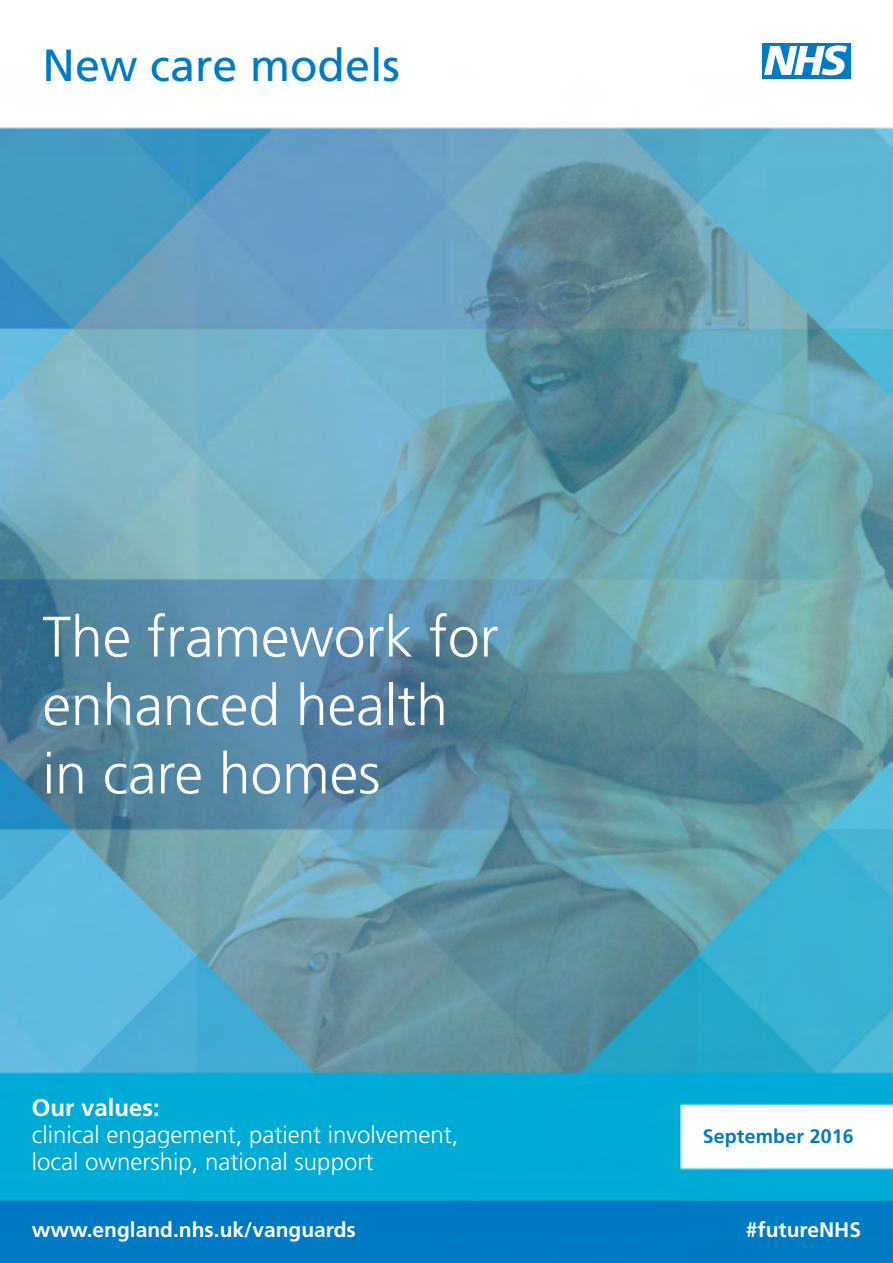
<style>
.page{position:relative;width:893px;height:1263px;background:#fff}
.page>*{position:absolute;margin:0;border:0;box-sizing:border-box;transform-origin:0 0}
.t1{font:300 57px/68.4px "Frutiger";color:#fff}
.t2{font:45px "Frutiger";color:#007ac3}
.t3{font:300 24px/27px "Frutiger";color:#fff}
.t4{font:700 21px "Frutiger";color:#fff}
.t5{font:700 19.5px "Frutiger";letter-spacing:.01em;color:#007ac3}
.s1{font-weight:700}
</style>
<div class="page">
<img style="left:0;top:43px;width:893px;height:1220px">
<div style="left:762px;top:43px;width:88px;height:35px;background:#007ac3"></div>
<svg style="left:764px;top:45px;width:83px;height:30px"></svg>
<p class="t2" style="left:43px;top:39px;width:359px">New care models</p>
<p class="t1" style="left:43px;top:603px;width:458px">The framework for enhanced health in care homes</p>
<p class="t3" style="left:32px;top:1094px;width:428px"><span class="s1">Our values:<br></span>clinical engagement, patient involvement, local ownership, national support</p>
<p class="t4" style="left:32px;top:1218px;width:326px">www.england.nhs.uk/vanguards</p>
<p class="t5" style="left:703px;top:1124px;width:153px">September 2016</p>
<p class="t4" style="left:746px;top:1218px;width:117px">#futureNHS</p>
</div>
